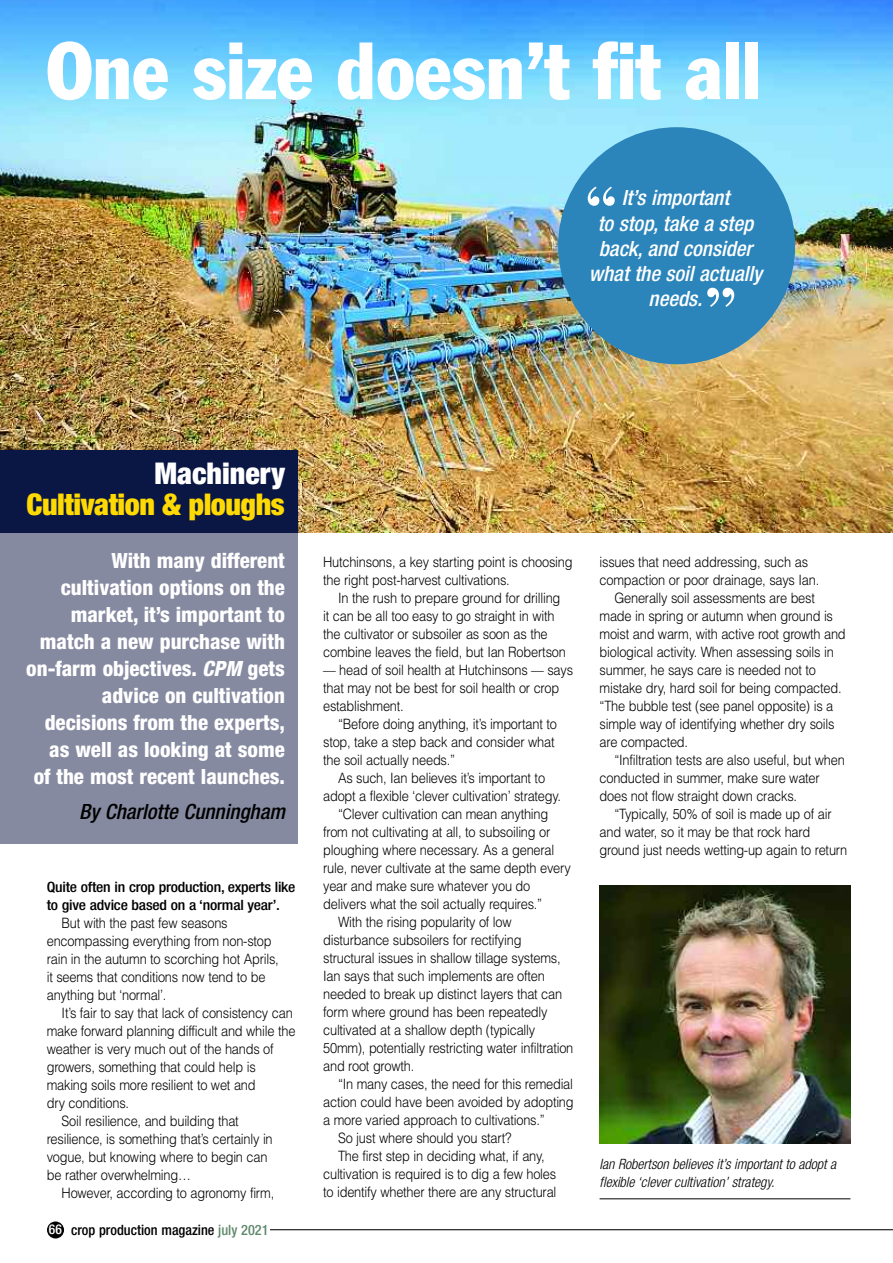
<style>
.page{position:relative;width:893px;height:1263px;background:#fff}
.page>*{position:absolute;margin:0;border:0;box-sizing:border-box;transform-origin:0 0}
.t1{font:condensed 79.5px "Franklin Gothic";color:#fff}
.t2{font:700 58.95px "Bodoni BT";color:#fff}
.t3{font:900 condensed 30px "Helvetica Neue";letter-spacing:-.015em;color:#ffd902}
.t4{font:900 condensed 30px "Helvetica Neue";color:#fff}
.t5{font:800 condensed 21px/27px "Helvetica Neue";color:#fff;text-align:right}
.t6{font:italic 500 condensed 21px/25.2px "Helvetica Neue";color:#fff;text-align:center}
.t7{font:italic 500 condensed 21px "Helvetica Neue";color:#000}
.t8{font:300 14.25px/18px "Helvetica";letter-spacing:-.015em;color:#000;scale:.9 1}
.t9{font:italic 300 condensed 14.25px/18px "Helvetica Neue";color:#000}
.t10{font:500 condensed 14.25px/18px "Helvetica Neue";letter-spacing:-.015em;color:#000;scale:1.1 1}
.t11{font:500 condensed 14.25px "Helvetica Neue";letter-spacing:-.015em;color:#000}
.s1{font-style:italic}
.s2{font-size:13.5px;color:#fff}
.s3{color:#60896c}
</style>
<div class="page">
<img style="left:0;top:0;width:893px;height:533px">
<div style="left:0;top:532px;width:298px;height:311px;background:#858aa1"></div>
<div style="left:0;top:450px;width:298px;height:83px;background:#0a1643"></div>
<div style="left:558px;top:127px;width:237px;height:237px;background:#2b85bb;border-radius:50%"></div>
<hr style="left:600px;top:1198px;width:250px;height:1px;background:#000">
<img style="left:600px;top:885px;width:250px;height:259px">
<div style="left:47px;top:1221px;width:17px;height:17px;background:#000;border-radius:50%"></div>
<hr style="left:270px;top:1229px;width:623px;height:1px;background:#000">
<h1 class="t1" style="left:47px;top:43px;width:716px">One size doesn’t fit all</h1>
<h2 class="t2" style="left:584px;top:187px;width:35px">“</h2>
<h3 class="t6" style="left:589px;top:187px;width:175px">It’s important<br>to stop, take a step back, and consider what the soil actually needs.</h3>
<h2 class="t2" style="left:704px;top:289px;width:35px">”</h2>
<h3 class="t4" style="left:154px;top:462px;width:132px">Machinery</h3>
<h3 class="t3" style="left:26px;top:494px;width:260px">Cultivation &amp; ploughs</h3>
<h3 class="t5" style="left:26px;top:548px;width:260px">With many different cultivation options on the market, it’s important to match a new purchase with on-farm objectives. <span class="s1">CPM</span> gets advice on cultivation decisions from the experts, as well as looking at some<br>of the most recent launches.</h3>
<h3 class="t7" style="left:79px;top:804px;width:207px">By Charlotte Cunningham</h3>
<p class="t10" style="left:47px;top:879px;width:228px">Quite often in crop production, experts like to give advice based on a ‘normal year’.</p>
<p class="t8" style="left:47px;top:914px;width:259px;text-indent:15px">But with the past few seasons encompassing everything from non-stop rain in the autumn to scorching hot Aprils, it seems that conditions now tend to be anything but ‘normal’.</p>
<p class="t8" style="left:62px;top:1004px;width:258px">It’s fair to say that lack of consistency can</p>
<p class="t8" style="left:47px;top:1022px;width:278px">make forward planning difficult and while the</p>
<p class="t8" style="left:47px;top:1040px;width:254px">weather is very much out of the hands of</p>
<p class="t8" style="left:47px;top:1058px;width:234px">growers, something that could help is</p>
<p class="t8" style="left:47px;top:1076px;width:234px">making soils more resilient to wet and</p>
<p class="t8" style="left:47px;top:1094px;width:93px">dry conditions.</p>
<p class="t8" style="left:62px;top:1112px;width:198px">Soil resilience, and building that</p>
<p class="t8" style="left:47px;top:1130px;width:253px">resilience, is something that’s certainly in</p>
<p class="t8" style="left:47px;top:1148px;width:247px">vogue, but knowing where to begin can</p>
<p class="t8" style="left:47px;top:1166px;width:162px">be rather overwhelming…</p>
<p class="t8" style="left:62px;top:1184px;width:238px">However, according to agronomy firm,</p>
<p class="t11" style="left:49px;top:1225px;width:221px"><span class="s2">66</span> crop production magazine <span class="s3">july 2021</span></p>
<p class="t8" style="left:323px;top:553px;width:279px">Hutchinsons, a key starting point is choosing the right post-harvest cultivations.</p>
<p class="t8" style="left:323px;top:589px;width:279px;text-indent:15px">In the rush to prepare ground for drilling<br>it can be all too easy to go straight in with the cultivator or subsoiler as soon as the combine leaves the field, but Ian Robertson –– head of soil health at Hutchinsons –– says that may not be best for soil health or crop establishment.</p>
<p class="t8" style="left:323px;top:715px;width:261px;text-indent:15px">“Before doing anything, it’s important to stop, take a step back and consider what the soil actually needs.”</p>
<p class="t8" style="left:338px;top:769px;width:232px">As such, Ian believes it’s important to</p>
<p class="t8" style="left:323px;top:787px;width:266px">adopt a flexible ‘clever cultivation’ strategy.</p>
<p class="t8" style="left:338px;top:805px;width:235px">“Clever cultivation can mean anything</p>
<p class="t8" style="left:323px;top:823px;width:254px">from not cultivating at all, to subsoiling or</p>
<p class="t8" style="left:323px;top:841px;width:258px">ploughing where necessary. As a general</p>
<p class="t8" style="left:323px;top:859px;width:277px">rule, never cultivate at the same depth every</p>
<p class="t8" style="left:323px;top:877px;width:232px">year and make sure whatever you do</p>
<p class="t8" style="left:323px;top:895px;width:245px">delivers what the soil actually requires.”</p>
<p class="t8" style="left:338px;top:913px;width:195px">With the rising popularity of low</p>
<p class="t8" style="left:323px;top:931px;width:222px">disturbance subsoilers for rectifying</p>
<p class="t8" style="left:323px;top:949px;width:265px">structural issues in shallow tillage systems,</p>
<p class="t8" style="left:323px;top:967px;width:248px">Ian says that such implements are often</p>
<p class="t8" style="left:323px;top:985px;width:267px">needed to break up distinct layers that can</p>
<p class="t8" style="left:323px;top:1003px;width:251px">form where ground has been repeatedly</p>
<p class="t8" style="left:323px;top:1021px;width:237px">cultivated at a shallow depth (typically</p>
<p class="t8" style="left:323px;top:1039px;width:279px">50mm), potentially restricting water infiltration</p>
<p class="t8" style="left:323px;top:1057px;width:103px">and root growth.</p>
<p class="t8" style="left:338px;top:1075px;width:263px">“In many cases, the need for this remedial</p>
<p class="t8" style="left:323px;top:1093px;width:280px">action could have been avoided by adopting</p>
<p class="t8" style="left:323px;top:1111px;width:248px">a more varied approach to cultivations.”</p>
<p class="t8" style="left:338px;top:1129px;width:194px">So just where should you start?</p>
<p class="t8" style="left:338px;top:1147px;width:231px">The first step in deciding what, if any,</p>
<p class="t8" style="left:323px;top:1165px;width:260px">cultivation is required is to dig a few holes</p>
<p class="t8" style="left:323px;top:1183px;width:261px">to identify whether there are any structural</p>
<p class="t8" style="left:600px;top:553px;width:233px">issues that need addressing, such as</p>
<p class="t8" style="left:600px;top:571px;width:246px">compaction or poor drainage, says Ian.</p>
<p class="t8" style="left:614px;top:589px;width:224px">Generally soil assessments are best</p>
<p class="t8" style="left:600px;top:607px;width:261px">made in spring or autumn when ground is</p>
<p class="t8" style="left:600px;top:625px;width:275px">moist and warm, with active root growth and</p>
<p class="t8" style="left:600px;top:643px;width:262px">biological activity. When assessing soils in</p>
<p class="t8" style="left:600px;top:661px;width:242px">summer, he says care is needed not to</p>
<p class="t8" style="left:600px;top:679px;width:270px">mistake dry, hard soil for being compacted.</p>
<p class="t8" style="left:600px;top:697px;width:261px">“The bubble test (see panel opposite) is a</p>
<p class="t8" style="left:600px;top:715px;width:262px">simple way of identifying whether dry soils</p>
<p class="t8" style="left:600px;top:733px;width:100px">are compacted.</p>
<p class="t8" style="left:614px;top:751px;width:258px">“Infiltration tests are also useful, but when</p>
<p class="t8" style="left:600px;top:769px;width:246px">conducted in summer, make sure water</p>
<p class="t8" style="left:600px;top:787px;width:221px">does not flow straight down cracks.</p>
<p class="t8" style="left:614px;top:805px;width:243px">“Typically, 50% of soil is made up of air</p>
<p class="t8" style="left:600px;top:823px;width:236px">and water, so it may be that rock hard</p>
<p class="t8" style="left:600px;top:841px;width:277px">ground just needs wetting-up again to return</p>
<p class="t9" style="left:600px;top:1156px;width:238px">Ian Robertson believes it’s important to adopt a flexible ‘clever cultivation’ strategy.</p>
</div>
